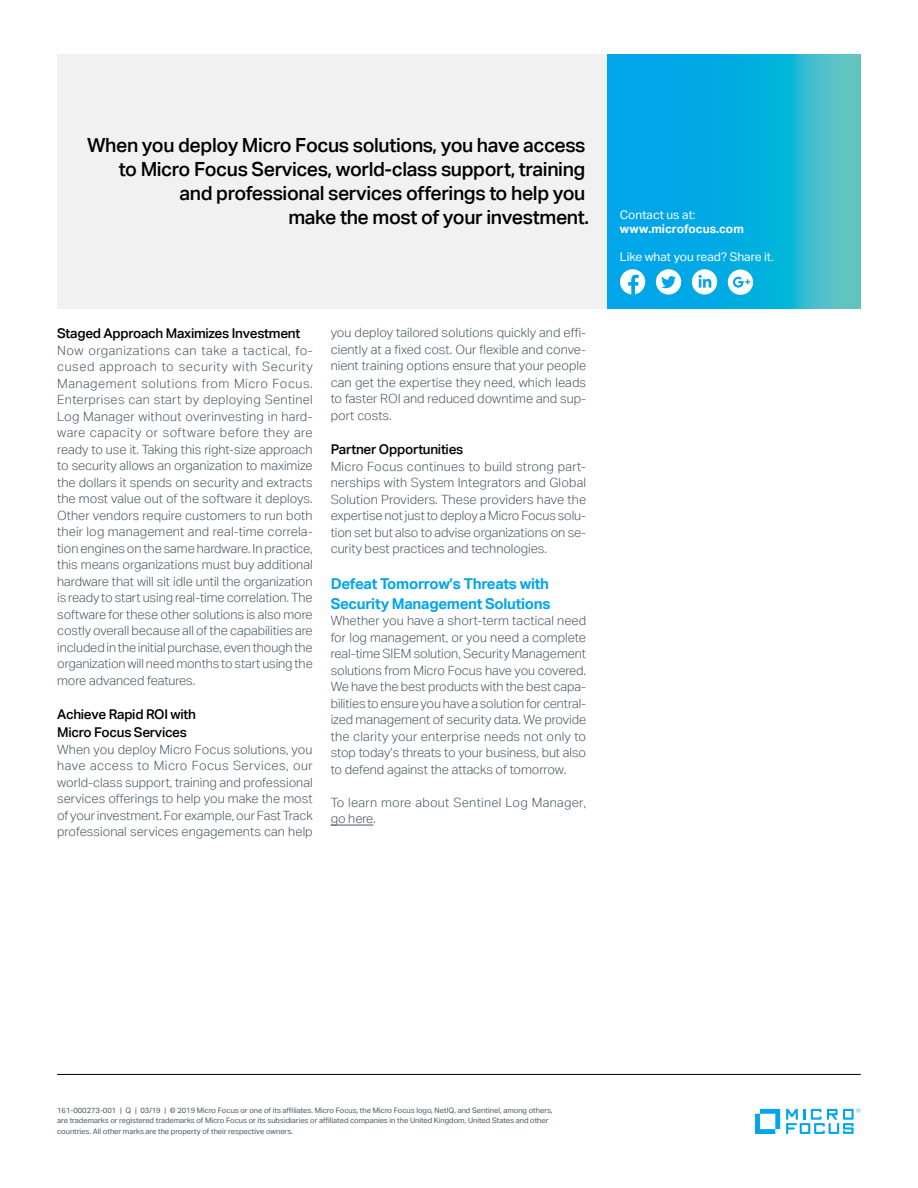
<style>
.page{position:relative;width:918px;height:1188px;background:#fff}
.page>*{position:absolute;margin:0;border:0;box-sizing:border-box;transform-origin:0 0}
.pull_quote_13_16-ali{font:500 19.5px/24px "Aktiv Grotesk";letter-spacing:-.02em;color:#000;text-align:right}
.subhead_10_13-blue{font:700 15px/19.5px "Aktiv Grotesk";letter-spacing:-.02em;color:#00a6e9}
.subhead_9_12_medium{font:500 13.5px/18px "Aktiv Grotesk";letter-spacing:-.02em;color:#000}
.body_8_5_11-grey{font:300 12.75px/16.5px "Aktiv Grotesk";letter-spacing:-.005em;color:#455560;text-align:justify}
.body_8_5_11-grey-2{font:300 12.75px/16.5px "Aktiv Grotesk";letter-spacing:.02em;color:#455560}
.Contact_8_9_5-regula{font:12px "Aktiv Grotesk";color:#fff}
.Contact_URL_8_9_5-bo{font:700 12px "Aktiv Grotesk";color:#fff}
.mousetype-legal_5_7{font:7.5px/10.5px "Aktiv Grotesk";color:#455560}
</style>
<div class="page">
<svg style="left:607px;top:54px;width:254px;height:254px;background:#15b0dc"></svg>
<hr style="left:331px;top:825px;width:42px;height:1px;background:#455560">
<hr style="left:57px;top:1074px;width:804px;height:1px;background:#000">
<svg style="left:755px;top:1109px;width:25px;height:25px"></svg>
<svg style="left:786px;top:1108px;width:75px;height:26px"></svg>
<div style="left:57px;top:54px;width:550px;height:254px;background:#f1f1f2"></div>
<div style="left:620px;top:269px;width:25px;height:26px;background:#fff;border-radius:50%"></div>
<svg style="left:628px;top:275px;width:11px;height:20px"></svg>
<div style="left:656px;top:269px;width:25px;height:26px;background:#fff;border-radius:50%"></div>
<svg style="left:661px;top:276px;width:15px;height:12px"></svg>
<div style="left:692px;top:269px;width:25px;height:26px;background:#fff;border-radius:50%"></div>
<svg style="left:699px;top:275px;width:12px;height:13px"></svg>
<div style="left:728px;top:270px;width:25px;height:25px;background:#fff;border-radius:13px"></div>
<svg style="left:733px;top:277px;width:17px;height:11px"></svg>
<p class="pull_quote_13_16-ali" style="left:87px;top:133px;width:504px">When you deploy Micro Focus solutions, you have access to Micro Focus Services, world-class support, training and professional services offerings to help you<br>make the most of your investment.</p>
<p class="subhead_9_12_medium" style="left:57px;top:324px;width:245px">Staged Approach Maximizes Investment</p>
<p class="body_8_5_11-grey" style="left:57px;top:342px;width:257px">Now organizations can take a tactical, fo&shy;cused approach to security with Security Management solutions from Micro Focus.<br>Enterprises can start by deploying Sentinel Log Manager without overinvesting in hard&shy;ware capacity or software before they are ready to use it. Taking this right-size approach to security allows an organization to maximize the dollars it spends on security and extracts the most value out of the software it deploys.<br>Other vendors require customers to run both their log management and real-time correla&shy;tion engines on the same hardware. In practice, this means organizations must buy additional hardware that will sit idle until the organization is ready to start using real-time correlation. The software for these other solutions is also more costly overall because all of the capabilities are included in the initial purchase, even though the organization will need months to start using the more advanced features.</p>
<p class="subhead_9_12_medium" style="left:57px;top:705px;width:140px">Achieve Rapid ROI with<br>Micro Focus Services</p>
<p class="body_8_5_11-grey" style="left:57px;top:741px;width:257px">When you deploy Micro Focus solutions, you have access to Micro Focus Services, our world-class support, training and professional services offerings to help you make the most of your investment. For example, our Fast Track professional services engagements can help</p>
<p class="body_8_5_11-grey" style="left:331px;top:325px;width:257px">you deploy tailored solutions quickly and effi&shy;ciently at a fixed cost. Our flexible and conve&shy;nient training options ensure that your people can get the expertise they need, which leads to faster ROI and reduced downtime and sup&shy;port costs.</p>
<p class="subhead_9_12_medium" style="left:331px;top:441px;width:134px">Partner Opportunities</p>
<p class="body_8_5_11-grey" style="left:331px;top:458px;width:257px">Micro Focus continues to build strong part&shy;nerships with System Integrators and Global Solution Providers. These providers have the expertise not just to deploy a Micro Focus solu&shy;tion set but also to advise organizations on se&shy;curity best practices and technologies.</p>
<p class="subhead_10_13-blue" style="left:331px;top:574px;width:221px">Defeat Tomorrow’s Threats with<br>Security Management Solutions</p>
<p class="body_8_5_11-grey" style="left:331px;top:613px;width:257px">Whether you have a short-term tactical need for log management, or you need a complete real-time SIEM solution, Security Management solutions from Micro Focus have you covered.<br>We have the best products with the best capa&shy;bilities to ensure you have a solution for central&shy;ized management of security data. We provide the clarity your enterprise needs not only to stop today’s threats to your business, but also to defend against the attacks of tomorrow.</p>
<p class="body_8_5_11-grey-2" style="left:331px;top:794px;width:257px">To learn more about Sentinel Log Manager, go here.</p>
<p class="Contact_8_9_5-regula" style="left:620px;top:207px;width:77px">Contact us at:</p>
<p class="Contact_URL_8_9_5-bo" style="left:620px;top:221px;width:125px">www.microfocus.com</p>
<p class="Contact_8_9_5-regula" style="left:620px;top:250px;width:155px">Like what you read? Share it.</p>
<p class="mousetype-legal_5_7" style="left:57px;top:1105px;width:497px">161-000273-001 | Q | 03/19 | © 2019 Micro Focus or one of its affiliates. Micro Focus, the Micro Focus logo, NetIQ, and Sentinel, among others, are trademarks or registered trademarks of Micro Focus or its subsidiaries or affiliated companies in the United Kingdom, United States and other countries. All other marks are the property of their respective owners.</p>
</div>
